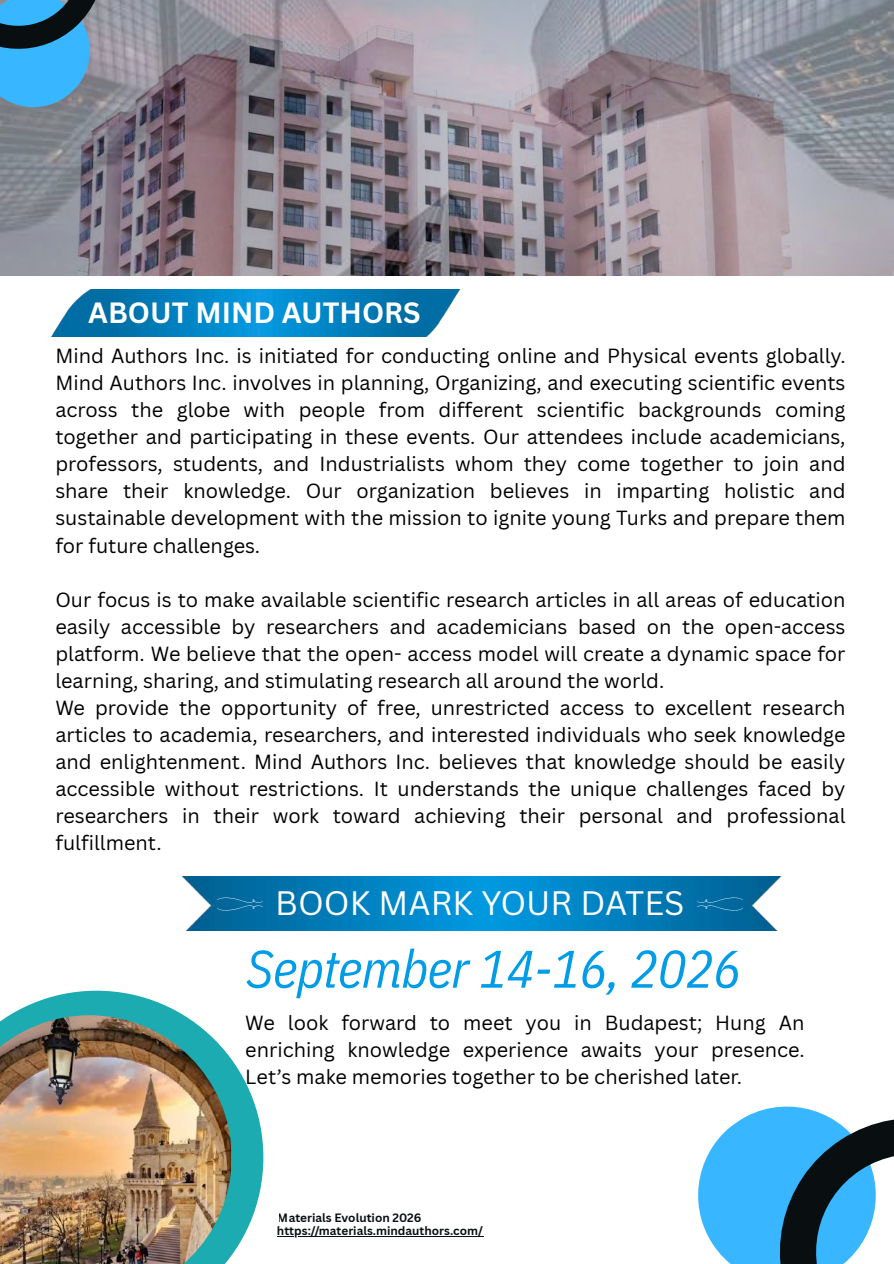
<style>
.page{position:relative;width:894px;height:1264px;background:#fff}
.page>*{position:absolute;margin:0;border:0;box-sizing:border-box;transform-origin:0 0}
.t1{font:italic 52.8px "IBM Plex Sans Cond";letter-spacing:-.015em;color:#009ce7}
.t2{font:33px "Canva Sans";color:#fff}
.t3{font:700 28.5px "Canva Sans";color:#fff}
.t4{font:19.95px/27px "Canva Sans";color:#000;text-align:justify}
.t5{font:700 11.7px/13.4px "Canva Sans";color:#090f10}
</style>
<div class="page">
<svg style="left:698px;top:1106px;width:195px;height:157px"></svg>
<img style="left:0;top:0;width:893px;height:275px">
<svg style="left:0;top:0;width:139px;height:130px;background:#5e8baa"></svg>
<img style="left:51px;top:289px;width:410px;height:48px">
<img style="left:181px;top:876px;width:601px;height:54px">
<svg style="left:216px;top:896px;width:46px;height:14px"></svg>
<svg style="left:697px;top:897px;width:45px;height:13px"></svg>
<svg style="left:10px;top:990px;width:253px;height:266px"></svg>
<img style="left:0;top:1015px;width:231px;height:248px">
<hr style="left:277px;top:1235px;width:206px;height:1px;background:#090f10">
<h3 class="t3" style="left:88px;top:292px;width:334px">ABOUT MIND AUTHORS</h3>
<p class="t4" style="left:55px;top:342px;width:791px">Mind Authors Inc. is initiated for conducting online and Physical events globally.<br>Mind Authors Inc. involves in planning, Organizing, and executing scientific events across the globe with people from different scientific backgrounds coming together and participating in these events. Our attendees include academicians, professors, students, and Industrialists whom they come together to join and share their knowledge. Our organization believes in imparting holistic and sustainable development with the mission to ignite young Turks and prepare them for future challenges.</p>
<p class="t4" style="left:55px;top:585px;width:791px;text-align:left">Our focus is to make available scientific research articles in all areas of education easily accessible by researchers and academicians based on the open-access platform. We believe that the open- access model will create a dynamic space for learning, sharing, and stimulating research all around the world.<br>We provide the opportunity of free, unrestricted access to excellent research articles to academia, researchers, and interested individuals who seek knowledge and enlightenment. Mind Authors Inc. believes that knowledge should be easily accessible without restrictions. It understands the unique challenges faced by researchers in their work toward achieving their personal and professional fulfillment.</p>
<h2 class="t2" style="left:275px;top:879px;width:410px">BOOK MARK YOUR DATES</h2>
<h1 class="t1" style="left:246px;top:933px;width:497px">September 14-16, 2026</h1>
<p class="t4" style="left:245px;top:1008px;width:560px">We look forward to meet you in Budapest; Hung An enriching knowledge experience awaits your presence.<br>Let’s make memories together to be cherished later.</p>
<p class="t5" style="left:277px;top:1210px;width:207px">Materials Evolution 2026 https://materials.mindauthors.com/</p>
</div>
